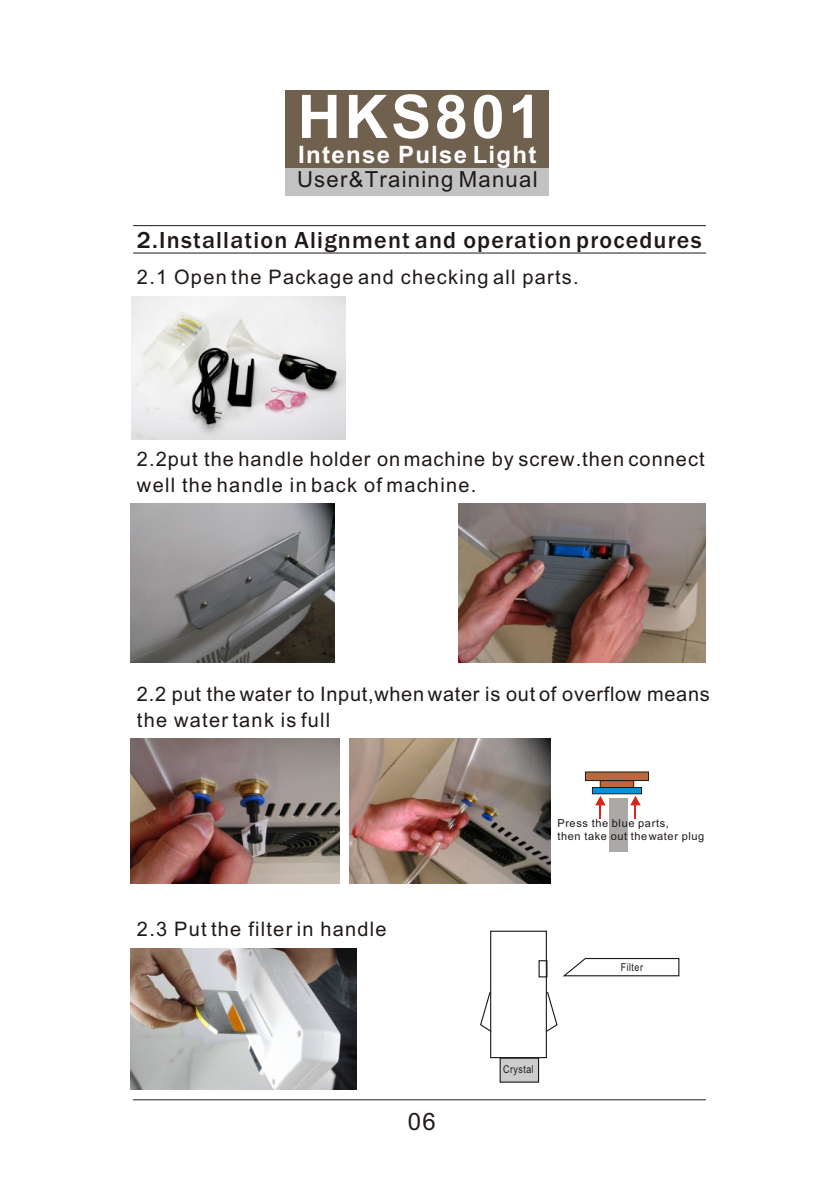
<style>
.page{position:relative;width:840px;height:1192px;background:#fff}
.page>*{position:absolute;margin:0;border:0;box-sizing:border-box;transform-origin:0 0}
.t1{font:700 60.2px "Arial";letter-spacing:.055em;color:#fff}
.t2{font:500 24px "Franklin Gothic";letter-spacing:.05em;color:#1f1a17}
.t3{font:700 24px "Arial";letter-spacing:.055em;color:#fff}
.t4{font:24px "Arial";color:#1f1a17}
.t5{font:22.2px "Arial";letter-spacing:.055em;color:#1f1a17}
.t6{font:20px/26px "Arial";letter-spacing:.06em;color:#1f1a17}
.t7{font:20px/26px "Arial";letter-spacing:.035em;color:#1f1a17}
.t8{font:11px/12.4px "Arial";letter-spacing:.055em;color:#1f1a17}
.t9{font:10.8px "Arial Narrow";letter-spacing:.045em;color:#1f1a17}
</style>
<div class="page">
<hr style="left:133px;top:225px;width:573px;height:1px;background:#1f1a17">
<hr style="left:133px;top:253px;width:573px;height:1px;background:#1f1a17">
<hr style="left:133px;top:1099px;width:573px;height:1px;background:#1f1a17">
<div style="left:490px;top:931px;width:57px;height:127px;border:1px solid #1f1a17"></div>
<svg style="left:480px;top:991px;width:12px;height:42px"></svg>
<svg style="left:545px;top:991px;width:13px;height:42px"></svg>
<div style="left:500px;top:1058px;width:39px;height:25px;background:#ccc;border:1px solid #1f1a17"></div>
<div style="left:539px;top:960px;width:8px;height:17px;border:1px solid #1f1a17"></div>
<svg style="left:562px;top:957px;width:118px;height:20px"></svg>
<img style="left:132px;top:297px;width:213px;height:142px">
<img style="left:458px;top:504px;width:247px;height:159px">
<img style="left:131px;top:739px;width:209px;height:145px">
<img style="left:350px;top:739px;width:200px;height:145px">
<svg style="left:600px;top:780px;width:34px;height:8px"></svg>
<div style="left:592px;top:787px;width:50px;height:7px;background:#0094de;border:1px solid #1f1a17"></div>
<div style="left:585px;top:772px;width:64px;height:9px;background:#b8693d;border:1px solid #1f1a17"></div>
<div style="left:609px;top:798px;width:19px;height:54px;background:#aba8a8"></div>
<svg style="left:595px;top:796px;width:11px;height:23px"></svg>
<svg style="left:630px;top:796px;width:11px;height:23px"></svg>
<img style="left:131px;top:948px;width:226px;height:141px">
<div style="left:286px;top:90px;width:263px;height:78px;background:#70614f"></div>
<div style="left:286px;top:168px;width:263px;height:27px;background:#c2c2c2"></div>
<img style="left:131px;top:504px;width:203px;height:159px">
<h1 class="t1" style="left:298px;top:94px;width:245px">HKS801</h1>
<p class="t5" style="left:297px;top:171px;width:242px">User&amp;Training Manual</p>
<p class="t3" style="left:298px;top:145px;width:240px">Intense Pulse Light</p>
<p class="t2" style="left:137px;top:232px;width:566px">2.Installation Alignment and operation procedures</p>
<p class="t6" style="left:137px;top:265px;width:443px">2.1 Open the Package and checking all parts.</p>
<p class="t6" style="left:137px;top:448px;width:569px">2.2put the handle holder on machine by screw.then connect well the handle in back of machine.</p>
<p class="t7" style="left:137px;top:683px;width:574px">2.2 put the water to Input,when water is out of overflow means the water tank is full</p>
<p class="t6" style="left:137px;top:917px;width:251px">2.3 Put the filter in handle</p>
<p class="t4" style="left:408px;top:1112px;width:30px">06</p>
<p class="t8" style="left:557px;top:818px;width:149px">Press the blue parts,<br>then take out the water plug</p>
<p class="t9" style="left:503px;top:1065px;width:32px">Crystal</p>
<p class="t9" style="left:621px;top:963px;width:24px">Filter</p>
</div>
